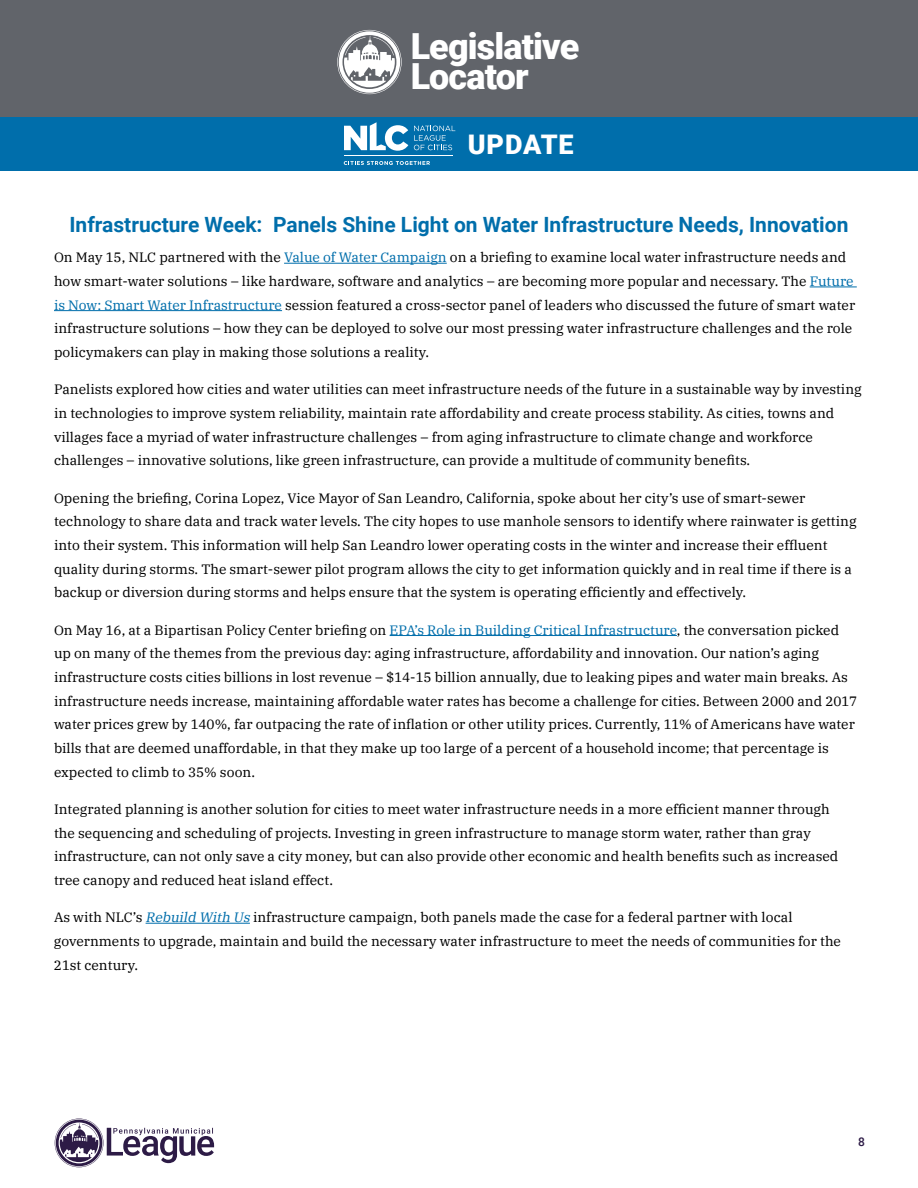
<style>
.page{position:relative;width:918px;height:1188px;background:#fff}
.page>*{position:absolute;margin:0;border:0;box-sizing:border-box;transform-origin:0 0}
.t1{font:900 36px/29.8px "Roboto";letter-spacing:-.025em;color:#fff}
.t2{font:900 27px "Roboto";letter-spacing:.03em;color:#fff}
.t3{font:700 21px "Roboto";color:#006eab}
.t4{font:13.5px/23.7px "IBM Plex Serif";color:#000}
.t5{font:500 12px "Roboto";color:#2d1b46}
.s1{color:#006eab}
.s2{font-style:italic;color:#006eab}
</style>
<div class="page">
<div style="left:0;top:0;width:918px;height:117px;background:#61646a"></div>
<svg style="left:55px;top:1119px;width:159px;height:48px"></svg>
<svg style="left:337px;top:30px;width:65px;height:64px"></svg>
<div style="left:0;top:117px;width:918px;height:54px;background:#006eab"></div>
<hr style="left:344px;top:155px;width:108px;height:1px;background:#fff">
<svg style="left:414px;top:126px;width:41px;height:24px"></svg>
<svg style="left:344px;top:161px;width:86px;height:4px"></svg>
<svg style="left:344px;top:122px;width:64px;height:29px"></svg>
<hr style="left:284px;top:263px;width:163px;height:1px;background:#006eab">
<hr style="left:810px;top:287px;width:47px;height:1px;background:#006eab">
<hr style="left:54px;top:310px;width:228px;height:1px;background:#006eab">
<hr style="left:390px;top:635px;width:287px;height:1px;background:#006eab">
<hr style="left:146px;top:923px;width:104px;height:1px;background:#006eab">
<h1 class="t1" style="left:411px;top:30px;width:170px">Legislative<br>Locator</h1>
<h2 class="t2" style="left:468px;top:125px;width:107px">UPDATE</h2>
<h3 class="t3" style="left:69px;top:210px;width:781px">Infrastructure Week: Panels Shine Light on Water Infrastructure Needs, Innovation</h3>
<p class="t4" style="left:54px;top:244px;width:803px">On May 15, NLC partnered with the <span class="s1">Value of Water Campaign</span> on a briefing to examine local water infrastructure needs and how smart-water solutions – like hardware, software and analytics – are becoming more popular and necessary. The <span class="s1">Future is Now: Smart Water Infrastructure</span> session featured a cross-sector panel of leaders who discussed the future of smart water infrastructure solutions – how they can be deployed to solve our most pressing water infrastructure challenges and the role policymakers can play in making those solutions a reality.</p>
<p class="t4" style="left:54px;top:376px;width:809px">Panelists explored how cities and water utilities can meet infrastructure needs of the future in a sustainable way by investing in technologies to improve system reliability, maintain rate affordability and create process stability. As cities, towns and villages face a myriad of water infrastructure challenges – from aging infrastructure to climate change and workforce challenges – innovative solutions, like green infrastructure, can provide a multitude of community benefits.</p>
<p class="t4" style="left:54px;top:485px;width:804px">Opening the briefing, Corina Lopez, Vice Mayor of San Leandro, California, spoke about her city’s use of smart-sewer technology to share data and track water levels. The city hopes to use manhole sensors to identify where rainwater is getting into their system. This information will help San Leandro lower operating costs in the winter and increase their effluent quality during storms. The smart-sewer pilot program allows the city to get information quickly and in real time if there is a backup or diversion during storms and helps ensure that the system is operating efficiently and effectively.</p>
<p class="t4" style="left:54px;top:617px;width:805px">On May 16, at a Bipartisan Policy Center briefing on <span class="s1">EPA’s Role in Building Critical Infrastructure</span>, the conversation picked up on many of the themes from the previous day: aging infrastructure, affordability and innovation. Our nation’s aging infrastructure costs cities billions in lost revenue – $14-15 billion annually, due to leaking pipes and water main breaks. As infrastructure needs increase, maintaining affordable water rates has become a challenge for cities. Between 2000 and 2017 water prices grew by 140%, far outpacing the rate of inflation or other utility prices. Currently, 11% of Americans have water bills that are deemed unaffordable, in that they make up too large of a percent of a household income; that percentage is expected to climb to 35% soon.</p>
<p class="t4" style="left:54px;top:796px;width:786px">Integrated planning is another solution for cities to meet water infrastructure needs in a more efficient manner through the sequencing and scheduling of projects. Investing in green infrastructure to manage storm water, rather than gray infrastructure, can not only save a city money, but can also provide other economic and health benefits such as increased tree canopy and reduced heat island effect.</p>
<p class="t4" style="left:54px;top:904px;width:789px">As with NLC’s <span class="s2">Rebuild With Us</span> infrastructure campaign, both panels made the case for a federal partner with local governments to upgrade, maintain and build the necessary water infrastructure to meet the needs of communities for the<br>21st century.</p>
<p class="t5" style="left:858px;top:1134px;width:8px">8</p>
</div>
